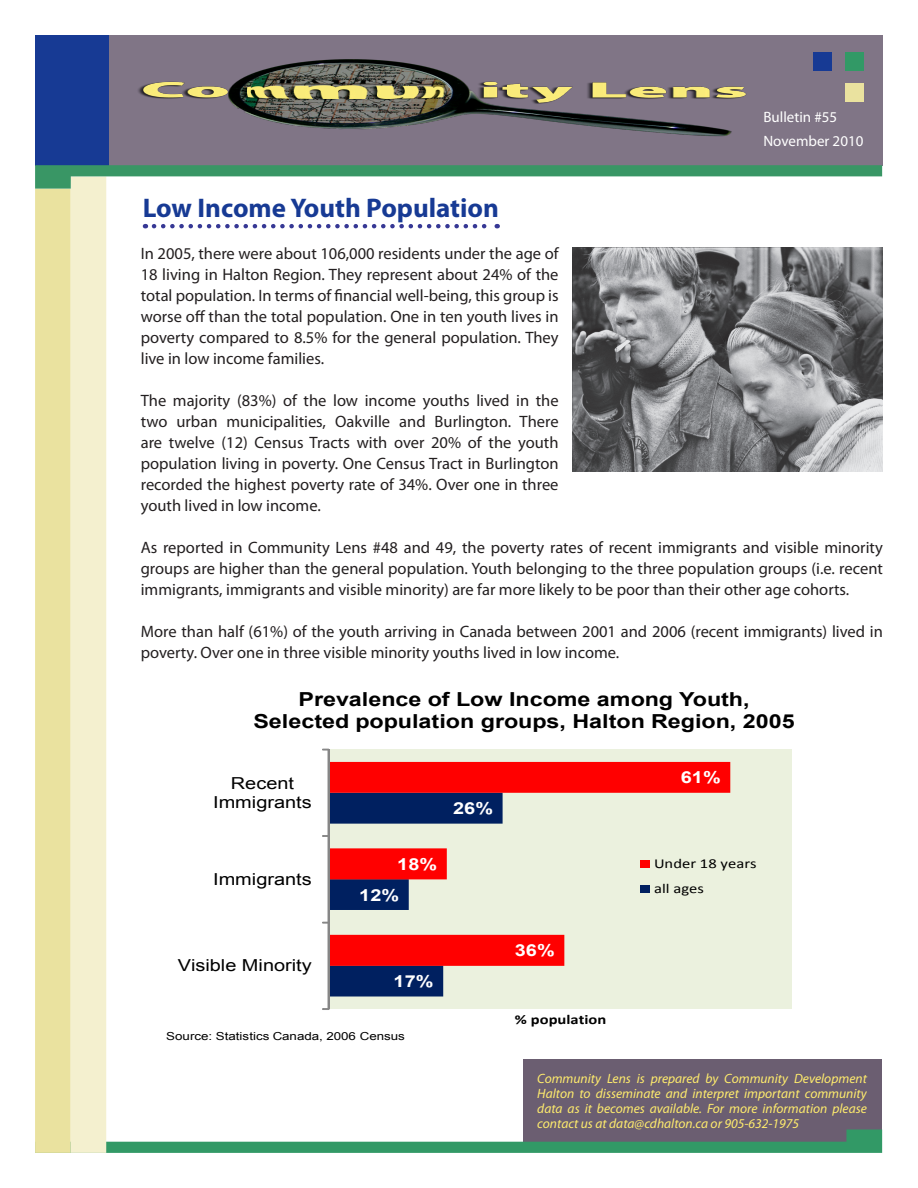
<style>
.page{position:relative;width:918px;height:1188px;background:#fff}
.page>*{position:absolute;margin:0;border:0;box-sizing:border-box;transform-origin:0 0}
.Headline{font:700 27px "Myriad Pro";color:#173a94}
.t1{font:700 19.35px/22.2px "Arial";color:#000;text-align:center;scale:1.21 1}
.Body{font:16.5px/21px "Myriad Pro";color:#231f20;text-align:justify}
.t2{font:16.5px/18.9px "Arial";color:#000;text-align:center;scale:1.21 1}
.t3{font:700 16.5px "Arial";letter-spacing:.005em;color:#fff;scale:1.21 1}
.Masthead{font:15px "Myriad Pro";color:#fff}
.t4{font:13.65px/24.9px "Calibri";letter-spacing:.005em;color:#000;scale:1.21 1}
.t5{font:700 13.65px "Calibri";letter-spacing:.005em;color:#000;scale:1.21 1}
.t6{font:italic 13.5px/15px "Myriad Pro";color:#ffec6d;text-align:justify}
.t7{font:11.1px "Arial";letter-spacing:-.005em;color:#000;scale:1.21 1}
</style>
<div class="page">
<div style="left:523px;top:1060px;width:359px;height:92px;background:#6b5e71"></div>
<div style="left:109px;top:35px;width:774px;height:130px;background:#807586"></div>
<div style="left:35px;top:35px;width:74px;height:130px;background:#173a94"></div>
<svg style="left:106px;top:1129px;width:776px;height:24px"></svg>
<div style="left:35px;top:189px;width:36px;height:964px;background:#eae29f"></div>
<div style="left:71px;top:177px;width:35px;height:976px;background:#f4f0cf"></div>
<svg style="left:35px;top:165px;width:847px;height:24px"></svg>
<div style="left:845px;top:52px;width:18px;height:18px;background:#329966"></div>
<div style="left:845px;top:84px;width:18px;height:18px;background:#eae29f"></div>
<div style="left:813px;top:52px;width:19px;height:18px;background:#173a94"></div>
<svg style="left:154px;top:224px;width:344px;height:4px"></svg>
<img style="left:138px;top:59px;width:608px;height:78px">
<div style="left:329px;top:750px;width:463px;height:259px;background:#ebf1de"></div>
<svg style="left:329px;top:762px;width:401px;height:204px"></svg>
<div style="left:328px;top:749px;width:1px;height:260px;border:1px solid #868686"></div>
<svg style="left:323px;top:1008px;width:6px;height:2px"></svg>
<svg style="left:323px;top:793px;width:180px;height:204px"></svg>
<div style="left:641px;top:861px;width:9px;height:7px;background:#f00"></div>
<div style="left:641px;top:886px;width:9px;height:7px;background:#002060"></div>
<img style="left:572px;top:247px;width:311px;height:224px">
<p class="Headline" style="left:143px;top:190px;width:358px">Low Income Youth Population</p>
<p class="Masthead" style="left:763px;top:108px;width:75px">Bulletin #55</p>
<p class="Masthead" style="left:763px;top:132px;width:102px">November 2010</p>
<p class="Body" style="left:141px;top:243px;width:419px">In 2005, there were about 106,000 residents under the age of 18 living in Halton Region. They represent about 24% of the total population. In terms of financial well-being, this group is worse off than the total population. One in ten youth lives in poverty compared to 8.5% for the general population. They live in low income families.</p>
<p class="Body" style="left:141px;top:390px;width:419px">The majority (83%) of the low income youths lived in the two urban municipalities, Oakville and Burlington. There are twelve (12) Census Tracts with over 20% of the youth population living in poverty. One Census Tract in Burlington recorded the highest poverty rate of 34%. Over one in three youth lived in low income.</p>
<p class="Body" style="left:141px;top:537px;width:744px">As reported in Community Lens #48 and 49, the poverty rates of recent immigrants and visible minority groups are higher than the general population. Youth belonging to the three population groups (i.e. recent immigrants, immigrants and visible minority) are far more likely to be poor than their other age cohorts.</p>
<p class="Body" style="left:141px;top:621px;width:744px">More than half (61%) of the youth arriving in Canada between 2001 and 2006 (recent immigrants) lived in poverty. Over one in three visible minority youths lived in low income.</p>
<p class="t1" style="left:253px;top:689px;width:449px">Prevalence of Low Income among Youth,<br>Selected population groups, Halton Region, 2005</p>
<p class="t2" style="left:213px;top:774px;width:83px">Recent<br>Immigrants</p>
<p class="t2" style="left:213px;top:870px;width:83px">Immigrants</p>
<p class="t3" style="left:397px;top:853px;width:35px">18%</p>
<p class="t3" style="left:359px;top:884px;width:35px">12%</p>
<p class="t3" style="left:453px;top:798px;width:35px">26%</p>
<p class="t2" style="left:178px;top:956px;width:112px">Visible Minority</p>
<p class="t3" style="left:394px;top:971px;width:35px">17%</p>
<p class="t7" style="left:166px;top:1029px;width:199px">Source: Statistics Canada, 2006 Census</p>
<p class="t3" style="left:681px;top:767px;width:35px">61%</p>
<p class="t3" style="left:515px;top:940px;width:35px">36%</p>
<p class="t5" style="left:515px;top:1011px;width:77px">% population</p>
<p class="t4" style="left:654px;top:851px;width:86px">Under 18 years all ages</p>
<p class="t6" style="left:537px;top:1070px;width:331px">Community Lens is prepared by Community Development Halton to disseminate and interpret important community data as it becomes available. For more information please contact us at data@cdhalton.ca or 905-632-1975</p>
</div>
